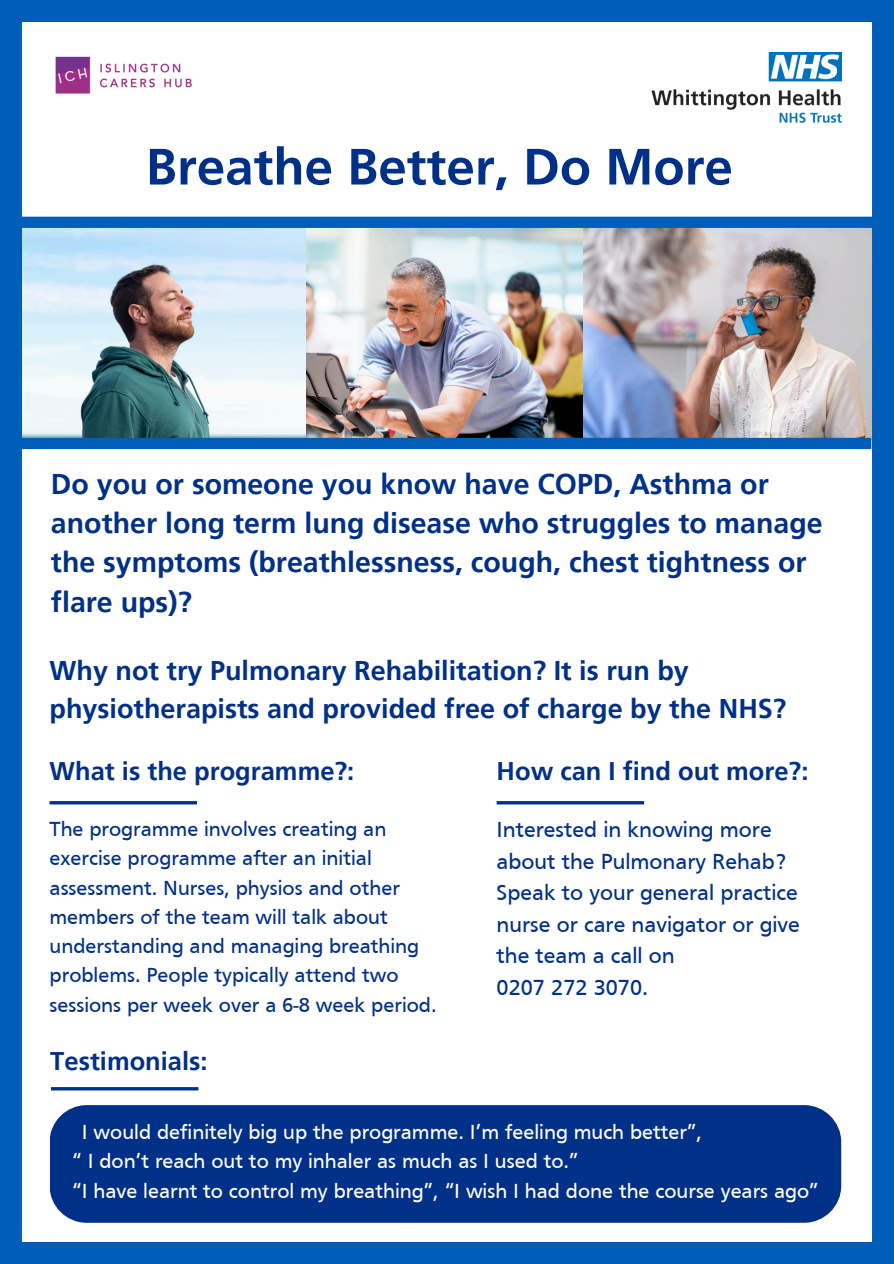
<style>
.page{position:relative;width:894px;height:1264px;background:#fff}
.page>*{position:absolute;margin:0;border:0;box-sizing:border-box;transform-origin:0 0}
.t1{font:700 51px "Frutiger LT Pro";color:#003087}
.t2{font:700 28.5px/39.3px "Frutiger LT Pro";color:#003087}
.t3{font:700 27px/37.2px "Frutiger LT Pro";color:#003087}
.t4{font:700 25.5px "Frutiger LT Pro";color:#003087}
.t5{font:22.5px/31.5px "Frutiger";color:#003087}
.t6{font:21px/29.2px "Frutiger";color:#003087}
.t7{font:21px "Frutiger";color:#fff}
.s1{color:#003087}
</style>
<div class="page">
<img style="left:21px;top:228px;width:286px;height:210px">
<div style="left:0;top:0;width:21px;height:1263px;background:#005eb8"></div>
<div style="left:872px;top:0;width:21px;height:1263px;background:#005eb8"></div>
<div style="left:0;top:0;width:893px;height:21px;background:#005eb8"></div>
<div style="left:0;top:1242px;width:893px;height:21px;background:#005eb8"></div>
<img style="left:651px;top:52px;width:189px;height:71px">
<img style="left:307px;top:228px;width:276px;height:210px">
<img style="left:583px;top:228px;width:287px;height:210px">
<div style="left:12px;top:217px;width:860px;height:11px;background:#005eb8"></div>
<div style="left:11px;top:438px;width:860px;height:11px;background:#005eb8"></div>
<hr style="left:50px;top:801px;width:147px;height:3px;background:#003087">
<hr style="left:496px;top:801px;width:148px;height:3px;background:#003087">
<img style="left:55px;top:56px;width:137px;height:38px">
<hr style="left:51px;top:1087px;width:147px;height:3px;background:#003087">
<div style="left:50px;top:1105px;width:791px;height:117px;background:#003087;border-radius:37px"></div>
<h2 class="t1" style="left:146px;top:135px;width:588px">Breathe Better, Do More</h2>
<h3 class="t2" style="left:51px;top:464px;width:773px">Do you or someone you know have COPD, Asthma or another long term lung disease who struggles to manage the symptoms (breathlessness, cough, chest tightness or flare ups)?</h3>
<p class="t3" style="left:50px;top:652px;width:738px">Why not try Pulmonary Rehabilitation? It is run by physiotherapists and provided free of charge by the NHS?</p>
<p class="t4" style="left:50px;top:755px;width:306px">What is the programme?:</p>
<h2 class="t4" style="left:496px;top:755px;width:313px">How can I find out more?:</h2>
<p class="t6" style="left:50px;top:816px;width:388px">The programme involves creating an exercise programme after an initial assessment. Nurses, physios and other members of the team will talk about understanding and managing breathing problems. People typically attend two sessions per week over a 6-8 week period.</p>
<p class="t4" style="left:50px;top:1045px;width:159px">Testimonials:</p>
<h3 class="t5" style="left:496px;top:815px;width:305px">Interested in knowing more about the Pulmonary Rehab?<br>Speak to your general practice nurse or care navigator or give the team a call on</h3>
<p class="t5" style="left:496px;top:973px;width:153px">0207 272 3070.</p>
<h3 class="t7" style="left:72px;top:1123px;width:631px"><span class="s1">“</span>I would definitely big up the programme. I’m feeling much better”,</h3>
<p class="t7" style="left:72px;top:1153px;width:508px">“ I don’t reach out to my inhaler as much as I used to.”</p>
<p class="t7" style="left:72px;top:1182px;width:747px">“I have learnt to control my breathing”, “I wish I had done the course years ago”</p>
</div>
